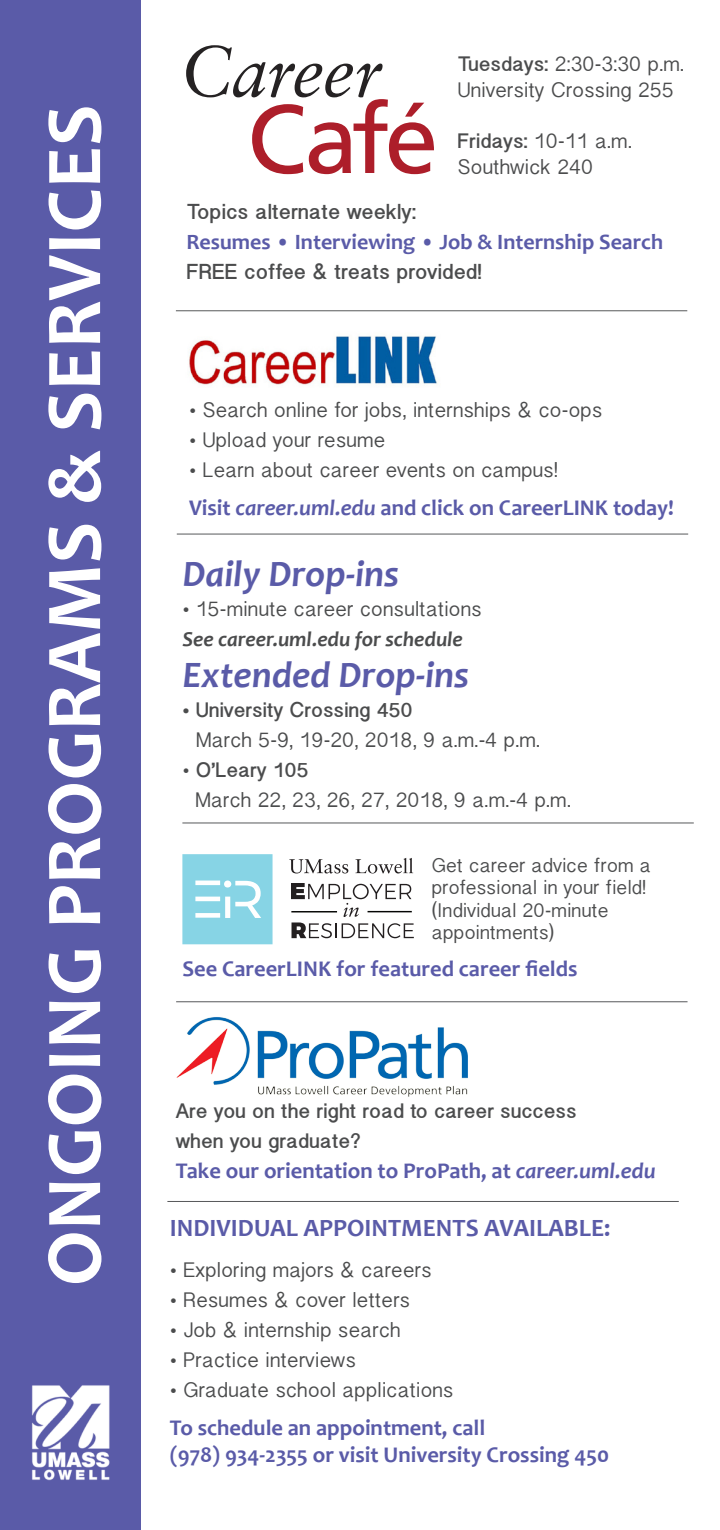
<style>
.page{position:relative;width:720px;height:1530px;background:#fff}
.page>*{position:absolute;margin:0;border:0;box-sizing:border-box;transform-origin:0 0}
.t1{font:700 80px "Candara";color:#fff}
.subheader{font:italic 700 37.5px "Candara";color:#5a5ba8}
.Paragraph_Style_1{font:700 25px "Candara";color:#5a5ba8}
.t2{font:700 22.5px/27px "Candara";color:#5a5ba8}
.t3{font:700 22px/30px "Malayalam Sangam MN";color:#4b4c4d}
.Paragraph_Style_1-2{font:21.25px/30px "Malayalam Sangam MN";color:#4b4c4d}
.t4{font:700 21.25px/30px "Malayalam Sangam MN";color:#4b4c4d}
.t5{font:italic 700 21.25px "Candara";color:#4b4c4d}
.t6{font:20px/22.5px "Malayalam Sangam MN";color:#4b4c4d}
.s1{font-weight:700}
.s2{font-family:"Candara";color:#5a5ba8}
.s3{font-style:italic}
.s4{font-weight:400}
</style>
<div class="page">
<div style="left:0;top:0;width:141px;height:1530px;background:#5a5ba8"></div>
<img style="left:32px;top:1385px;width:78px;height:96px">
<img style="left:189px;top:336px;width:249px;height:49px">
<img style="left:176px;top:1017px;width:292px;height:80px">
<svg style="left:186px;top:45px;width:248px;height:129px"></svg>
<hr style="left:176px;top:310px;width:511px;height:1px;background:#57585a">
<hr style="left:176px;top:1001px;width:512px;height:1px;background:#57585a">
<hr style="left:167px;top:1201px;width:512px;height:1px;background:#57585a">
<hr style="left:177px;top:534px;width:511px;height:1px;background:#57585a">
<hr style="left:182px;top:823px;width:512px;height:1px;background:#57585a">
<svg style="left:291px;top:883px;width:123px;height:55px"></svg>
<hr style="left:291px;top:911px;width:46px;height:1px;background:#040503">
<hr style="left:368px;top:911px;width:44px;height:1px;background:#040503">
<svg style="left:289px;top:859px;width:59px;height:14px"></svg>
<svg style="left:355px;top:858px;width:58px;height:15px"></svg>
<svg style="left:182px;top:854px;width:91px;height:90px;background:#94d8e7"></svg>
<p class="t1" style="left:24px;top:1286px;width:1183px;rotate:-90deg">ONGOING PROGRAMS &amp; SERVICES</p>
<p class="Paragraph_Style_1-2" style="left:457px;top:52px;width:228px"><span class="s1">Tuesdays:</span> 2:30-3:30 p.m.</p>
<p class="Paragraph_Style_1-2" style="left:457px;top:77px;width:218px">University Crossing 255</p>
<p class="Paragraph_Style_1-2" style="left:457px;top:128px;width:176px"><span class="s1">Fridays:</span> 10-11 a.m.</p>
<p class="Paragraph_Style_1-2" style="left:457px;top:155px;width:137px">Southwick 240</p>
<p class="t3" style="left:186px;top:199px;width:478px">Topics alternate weekly:<br><span class="s2">Resumes • Interviewing • Job &amp; Internship Search<br></span>FREE coffee &amp; treats provided!</p>
<p class="Paragraph_Style_1-2" style="left:189px;top:398px;width:415px">• Search online for jobs, internships &amp; co-ops</p>
<p class="Paragraph_Style_1-2" style="left:189px;top:428px;width:198px">• Upload your resume</p>
<p class="Paragraph_Style_1-2" style="left:189px;top:458px;width:370px">• Learn about career events on campus!</p>
<p class="t2" style="left:189px;top:494px;width:486px">Visit <span class="s3">career.uml.edu</span> and click on CareerLINK today!</p>
<p class="subheader" style="left:182px;top:550px;width:218px">Daily Drop-ins</p>
<p class="Paragraph_Style_1-2" style="left:182px;top:596px;width:301px">• 15-minute career consultations</p>
<p class="t5" style="left:182px;top:625px;width:282px">See career.uml.edu for schedule</p>
<p class="subheader" style="left:182px;top:651px;width:288px">Extended Drop-ins</p>
<p class="Paragraph_Style_1-2" style="left:196px;top:697px;width:346px;text-indent:-13px"><span class="s1">• University Crossing 450<br></span>March 5-9, 19-20, 2018, 9 a.m.-4 p.m.</p>
<p class="t4" style="left:182px;top:757px;width:128px"><span class="s4">•</span> O’Leary 105</p>
<p class="Paragraph_Style_1-2" style="left:195px;top:787px;width:377px">March 22, 23, 26, 27, 2018, 9 a.m.-4 p.m.</p>
<p class="t6" style="left:432px;top:856px;width:221px">Get career advice from a professional in your field!</p>
<p class="t6" style="left:432px;top:901px;width:179px">(Individual 20-minute appointments)</p>
<p class="t2" style="left:182px;top:955px;width:397px">See CareerLINK for featured career fields</p>
<p class="t4" style="left:176px;top:1098px;width:402px">Are you on the right road to career success when you graduate?</p>
<p class="t2" style="left:176px;top:1157px;width:481px">Take our orientation to ProPath, at <span class="s3">career.uml.edu</span></p>
<p class="Paragraph_Style_1" style="left:170px;top:1212px;width:442px">INDIVIDUAL APPOINTMENTS AVAILABLE:</p>
<p class="Paragraph_Style_1-2" style="left:170px;top:1257px;width:263px">• Exploring majors &amp; careers</p>
<p class="Paragraph_Style_1-2" style="left:170px;top:1287px;width:242px">• Resumes &amp; cover letters</p>
<p class="Paragraph_Style_1-2" style="left:170px;top:1317px;width:232px">• Job &amp; internship search</p>
<p class="Paragraph_Style_1-2" style="left:170px;top:1347px;width:187px">• Practice interviews</p>
<p class="Paragraph_Style_1-2" style="left:170px;top:1377px;width:285px">• Graduate school applications</p>
<p class="t2" style="left:170px;top:1414px;width:441px">To schedule an appointment, call<br>(978) 934-2355 or visit University Crossing 450</p>
</div>
